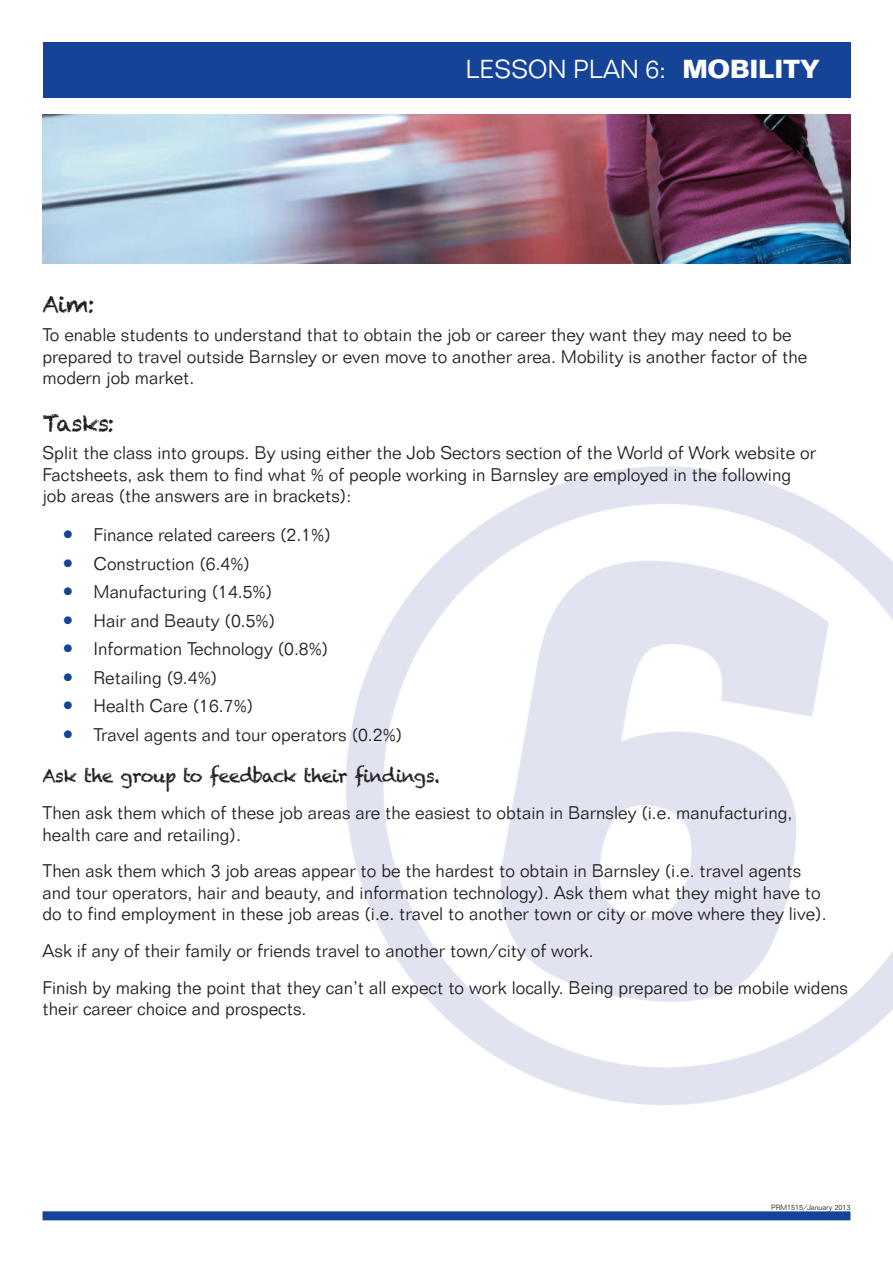
<style>
.page{position:relative;width:893px;height:1263px;background:#fff}
.page>*{position:absolute;margin:0;border:0;box-sizing:border-box;transform-origin:0 0}
.t1{font:300 25.5px "Folio BT";letter-spacing:-.01em;color:#fff}
.t2{font:22.5px "Chalkduster";letter-spacing:-.05em;color:#231f20}
.t3{font:300 18px/21.6px "Folio BT";color:#231f20}
.t4{font:18px "Chalkduster";letter-spacing:-.05em;color:#231f20}
.t5{font:300 7.5px "Folio BT";letter-spacing:-.015em;color:#231f20}
.s1{font-family:"Folio";font-weight:700}
</style>
<div class="page">
<img style="left:346px;top:466px;width:547px;height:639px">
<div style="left:43px;top:43px;width:807px;height:55px;background:#154398"></div>
<div style="left:43px;top:1211px;width:807px;height:9px;background:#154398"></div>
<img style="left:43px;top:115px;width:807px;height:149px">
<h1 class="t1" style="left:466px;top:60px;width:356px">LESSON PLAN 6: <span class="s1">MOBILITY</span></h1>
<p class="t2" style="left:43px;top:292px;width:54px">Aim:</p>
<p class="t3" style="left:43px;top:326px;width:766px">To enable students to understand that to obtain the job or career they want they may need to be prepared to travel outside Barnsley or even move to another area. Mobility is another factor of the modern job market.</p>
<p class="t2" style="left:43px;top:410px;width:74px">Tasks:</p>
<p class="t3" style="left:43px;top:444px;width:775px">Split the class into groups. By using either the Job Sectors section of the World of Work website or<br>Factsheets, ask them to find what % of people working in Barnsley are employed in the following job areas (the answers are in brackets):</p>
<p class="t3" style="left:64px;top:523px;width:340px;line-height:28.5px"><sup>l</sup> Finance related careers (2.1%)<br><sup>l</sup> Construction (6.4%)<br><sup>l</sup> Manufacturing (14.5%)<br><sup>l</sup> Hair and Beauty (0.5%)<br><sup>l</sup> Information Technology (0.8%)<br><sup>l</sup> Retailing (9.4%)<br><sup>l</sup> Health Care (16.7%)<br><sup>l</sup> Travel agents and tour operators (0.2%)</p>
<p class="t4" style="left:43px;top:766px;width:399px">Ask the group to feedback their findings.</p>
<p class="t3" style="left:43px;top:804px;width:751px">Then ask them which of these job areas are the easiest to obtain in Barnsley (i.e. manufacturing, health care and retailing).</p>
<p class="t3" style="left:43px;top:862px;width:785px">Then ask them which 3 job areas appear to be the hardest to obtain in Barnsley (i.e. travel agents and tour operators, hair and beauty, and information technology). Ask them what they might have to do to find employment in these job areas (i.e. travel to another town or city or move where they live).</p>
<p class="t3" style="left:43px;top:934px;width:807px;line-height:36.6px">Ask if any of their family or friends travel to another town/city of work.<br>Finish by making the point that they can’t all expect to work locally. Being prepared to be mobile widens</p>
<p class="t3" style="left:43px;top:1000px;width:265px">their career choice and prospects.</p>
<p class="t5" style="left:771px;top:1204px;width:81px">PRM1515/January 2013</p>
</div>
